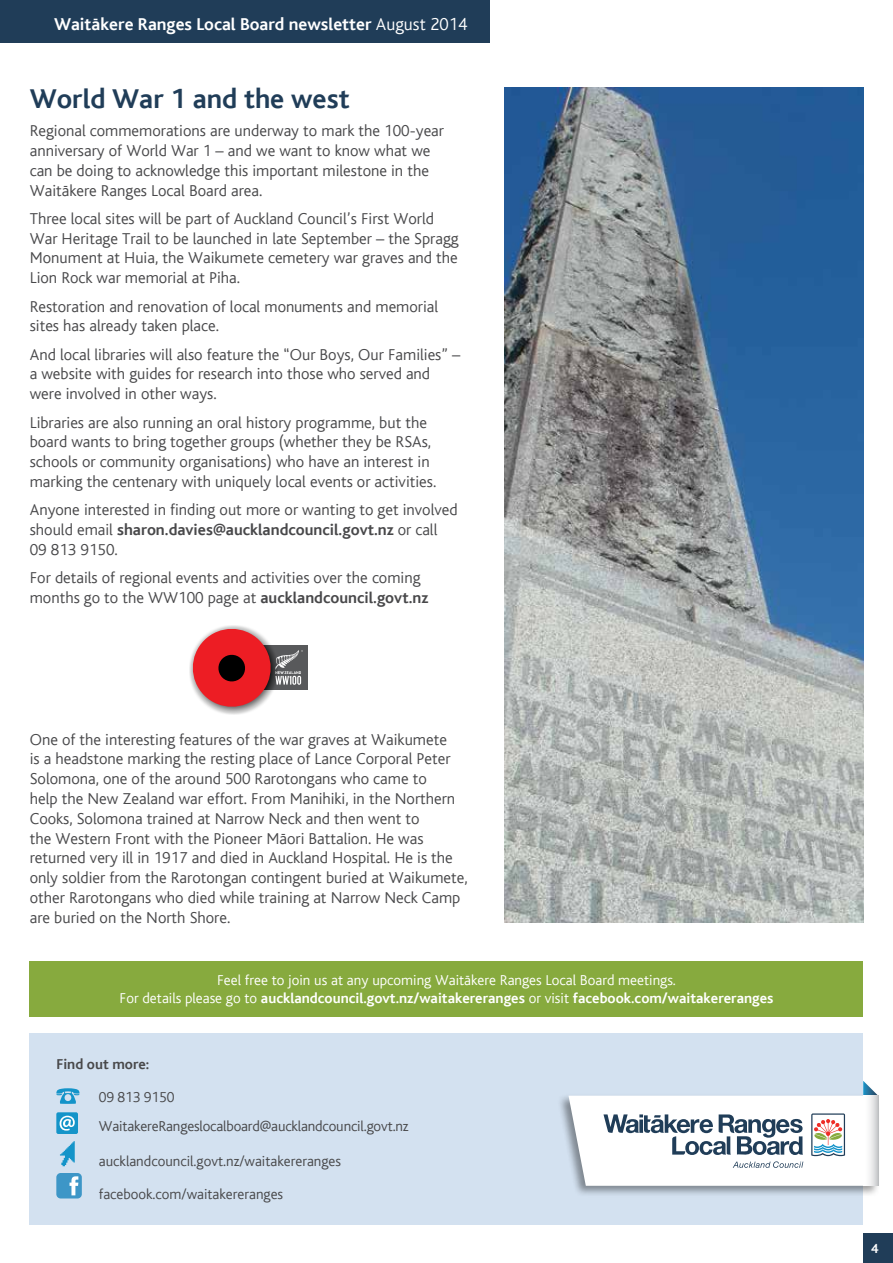
<style>
.page{position:relative;width:893px;height:1263px;background:#fff}
.page>*{position:absolute;margin:0;border:0;box-sizing:border-box;transform-origin:0 0}
.t1{font:700 28.5px "AC Bliss";color:#203d58}
.t2{font:700 18px "AC Bliss";color:#fff}
.t3{font:300 16.5px/19.8px "AC Bliss";color:#48484a}
.t4{font:300 15px/18px "AC Bliss";color:#fff;text-align:center}
.t5{font:300 15px/29.2px "AC Bliss";color:#48484a}
.t6{font:700 15px "AC Bliss";color:#48484a}
.t7{font:700 13.5px "AC Bliss";color:#fff}
.s1{font-weight:300}
.s2{font-weight:700}
</style>
<div class="page">
<div style="left:863px;top:1233px;width:30px;height:30px;background:#203d58"></div>
<div style="left:0;top:0;width:489px;height:43px;background:#203d58"></div>
<div style="left:30px;top:1033px;width:833px;height:192px;background:#d3e1f0"></div>
<div style="left:30px;top:962px;width:833px;height:55px;background:#87aa3e"></div>
<svg style="left:56px;top:1088px;width:24px;height:16px"></svg>
<div style="left:56px;top:1112px;width:22px;height:22px;background:#1494c9;border-radius:2px"></div>
<svg style="left:60px;top:1116px;width:15px;height:14px"></svg>
<svg style="left:60px;top:1141px;width:15px;height:25px"></svg>
<div style="left:56px;top:1173px;width:26px;height:25px;background:#3d96c7;border-radius:4px"></div>
<svg style="left:70px;top:1176px;width:8px;height:19px"></svg>
<div style="left:557px;top:1093px;width:324px;height:104px;background:#000;opacity:.4"></div>
<svg style="left:568px;top:1081px;width:310px;height:105px"></svg>
<img style="left:505px;top:88px;width:359px;height:835px">
<div style="left:246px;top:646px;width:61px;height:44px;background:#58595b"></div>
<svg style="left:214px;top:710px;width:39px;height:5px"></svg>
<svg style="left:189px;top:625px;width:114px;height:85px"></svg>
<p class="t2" style="left:54px;top:15px;width:415px">Waitākere Ranges Local Board newsletter <span class="s1">August 2014</span></p>
<h1 class="t1" style="left:30px;top:84px;width:321px">World War 1 and the west</h1>
<p class="t3" style="left:30px;top:121px;width:416px">Regional commemorations are underway to mark the 100-year anniversary of World War 1 – and we want to know what we can be doing to acknowledge this important milestone in the Waitākere Ranges Local Board area.</p>
<p class="t3" style="left:30px;top:209px;width:430px">Three local sites will be part of Auckland Council’s First World War Heritage Trail to be launched in late September – the Spragg Monument at Huia, the Waikumete cemetery war graves and the Lion Rock war memorial at Piha.</p>
<p class="t3" style="left:30px;top:297px;width:410px">Restoration and renovation of local monuments and memorial sites has already taken place.</p>
<p class="t3" style="left:30px;top:345px;width:432px">And local libraries will also feature the “Our Boys, Our Families” – a website with guides for research into those who served and were involved in other ways.</p>
<p class="t3" style="left:30px;top:413px;width:408px">Libraries are also running an oral history programme, but the board wants to bring together groups (whether they be RSAs, schools or community organisations) who have an interest in marking the centenary with uniquely local events or activities.</p>
<p class="t3" style="left:30px;top:500px;width:429px">Anyone interested in finding out more or wanting to get involved should email <span class="s2">sharon.davies@aucklandcouncil.govt.nz</span> or call<br>09 813 9150.</p>
<p class="t3" style="left:30px;top:568px;width:400px">For details of regional events and activities over the coming months go to the WW100 page at <span class="s2">aucklandcouncil.govt.nz</span></p>
<p class="t3" style="left:30px;top:729px;width:439px">One of the interesting features of the war graves at Waikumete<br>is a headstone marking the resting place of Lance Corporal Peter Solomona, one of the around 500 Rarotongans who came to<br>help the New Zealand war effort. From Manihiki, in the Northern Cooks, Solomona trained at Narrow Neck and then went to<br>the Western Front with the Pioneer Māori Battalion. He was returned very ill in 1917 and died in Auckland Hospital. He is the only soldier from the Rarotongan contingent buried at Waikumete, other Rarotongans who died while training at Narrow Neck Camp are buried on the North Shore.</p>
<p class="t4" style="left:119px;top:971px;width:655px">Feel free to join us at any upcoming Waitākere Ranges Local Board meetings.<br>For details please go to <span class="s2">aucklandcouncil.govt.nz/waitakereranges</span> or visit <span class="s2">facebook.com/waitakereranges</span></p>
<p class="t6" style="left:56px;top:1057px;width:95px">Find out more:</p>
<p class="t5" style="left:99px;top:1082px;width:311px">09 813 9150<br>WaitakereRangeslocalboard@aucklandcouncil.govt.nz</p>
<p class="t5" style="left:99px;top:1145px;width:244px;line-height:32.2px">aucklandcouncil.govt.nz/waitakereranges facebook.com/waitakereranges</p>
<p class="t7" style="left:871px;top:1241px;width:9px">4</p>
</div>
